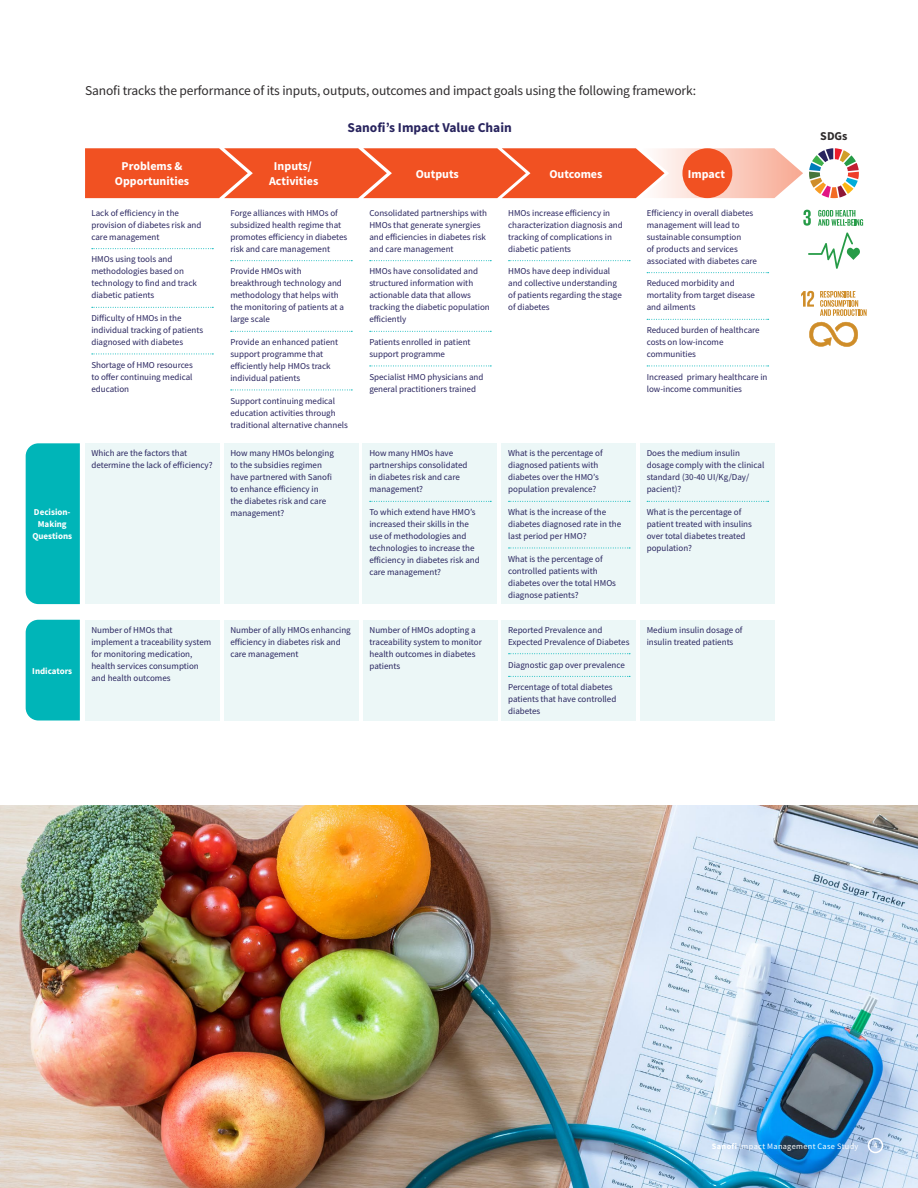
<style>
.page{position:relative;width:918px;height:1188px;background:#fff}
.page>*{position:absolute;margin:0;border:0;box-sizing:border-box;transform-origin:0 0}
.Body_text{font:13.5px "Source Sans Pro";letter-spacing:-.01em;color:#2e2b2c}
.Header_3{font:700 13.5px "Source Sans Pro";color:#28245e}
.Table_headers{font:700 12px/15px "Source Sans Pro";color:#fff;text-align:center}
.Table_headers-2{font:700 12px "Source Sans Pro";color:#2e2b2c}
.Small_body{font:9px/12px "Source Sans Pro";color:#28245e}
.Small_body-2{font:700 9px/12px "Source Sans Pro";color:#fff;text-align:center}
.t1{font:8.25px "Source Sans Pro";letter-spacing:.04em;color:#fff}
.t2{font:600 8.25px "Source Sans Pro";color:#fff}
.s1{font-weight:700}
</style>
<div class="page">
<svg style="left:92px;top:248px;width:121px;height:1px"></svg>
<svg style="left:92px;top:307px;width:121px;height:1px"></svg>
<svg style="left:92px;top:354px;width:121px;height:1px"></svg>
<svg style="left:231px;top:260px;width:121px;height:1px"></svg>
<svg style="left:231px;top:331px;width:121px;height:1px"></svg>
<svg style="left:231px;top:390px;width:121px;height:1px"></svg>
<svg style="left:370px;top:260px;width:121px;height:1px"></svg>
<svg style="left:370px;top:331px;width:121px;height:1px"></svg>
<svg style="left:370px;top:366px;width:121px;height:1px"></svg>
<svg style="left:509px;top:260px;width:121px;height:1px"></svg>
<svg style="left:647px;top:272px;width:122px;height:1px"></svg>
<svg style="left:647px;top:319px;width:122px;height:1px"></svg>
<svg style="left:647px;top:366px;width:122px;height:1px"></svg>
<svg style="left:85px;top:148px;width:718px;height:50px;background:#f36b44"></svg>
<div style="left:26px;top:443px;width:54px;height:161px;background:#00b5b8"></div>
<div style="left:85px;top:443px;width:134px;height:161px;background:#ecf7f7"></div>
<div style="left:224px;top:443px;width:134px;height:161px;background:#ecf7f7"></div>
<div style="left:363px;top:443px;width:134px;height:161px;background:#ecf7f7"></div>
<svg style="left:370px;top:501px;width:121px;height:1px"></svg>
<div style="left:502px;top:443px;width:134px;height:161px;background:#ecf7f7"></div>
<svg style="left:509px;top:501px;width:121px;height:1px"></svg>
<svg style="left:509px;top:548px;width:121px;height:1px"></svg>
<div style="left:640px;top:443px;width:134px;height:161px;background:#ecf7f7"></div>
<svg style="left:647px;top:501px;width:122px;height:1px"></svg>
<div style="left:682px;top:148px;width:50px;height:50px;background:#f15122;border-radius:50%"></div>
<div style="left:26px;top:620px;width:54px;height:101px;background:#00b5b8"></div>
<div style="left:85px;top:620px;width:134px;height:101px;background:#ecf7f7"></div>
<div style="left:224px;top:620px;width:134px;height:101px;background:#ecf7f7"></div>
<div style="left:363px;top:620px;width:134px;height:101px;background:#ecf7f7"></div>
<div style="left:502px;top:620px;width:134px;height:101px;background:#ecf7f7"></div>
<svg style="left:509px;top:653px;width:121px;height:1px"></svg>
<svg style="left:509px;top:676px;width:121px;height:1px"></svg>
<div style="left:640px;top:620px;width:134px;height:101px;background:#ecf7f7"></div>
<svg style="left:809px;top:148px;width:50px;height:50px"></svg>
<svg style="left:808px;top:232px;width:52px;height:37px"></svg>
<svg style="left:803px;top:210px;width:8px;height:16px"></svg>
<svg style="left:818px;top:210px;width:45px;height:16px"></svg>
<svg style="left:809px;top:322px;width:49px;height:25px"></svg>
<svg style="left:801px;top:291px;width:13px;height:16px"></svg>
<svg style="left:820px;top:291px;width:47px;height:25px"></svg>
<img style="left:0;top:806px;width:918px;height:382px">
<div style="left:868px;top:1138px;width:15px;height:15px;border:2px solid #fff;border-radius:50%"></div>
<p class="Small_body-2" style="left:32px;top:506px;width:41px">Decision-<br>Making<br>Questions</p>
<p class="Small_body-2" style="left:32px;top:664px;width:41px">Indicators</p>
<p class="Body_text" style="left:85px;top:82px;width:613px">Sanofi tracks the performance of its inputs, outputs, outcomes and impact goals using the following framework:</p>
<p class="Header_3" style="left:348px;top:118px;width:166px">Sanofi’s Impact Value Chain</p>
<p class="Table_headers" style="left:115px;top:159px;width:76px">Problems &amp;<br>Opportunities</p>
<p class="Small_body" style="left:91px;top:207px;width:112px">Lack of efficiency in the provision of diabetes risk and care management</p>
<p class="Small_body" style="left:91px;top:253px;width:107px">HMOs using tools and methodologies based on technology to find and track diabetic patients</p>
<p class="Small_body" style="left:91px;top:312px;width:113px">Difficulty of HMOs in the individual tracking of patients diagnosed with diabetes</p>
<p class="Small_body" style="left:91px;top:359px;width:103px;text-align:justify">Shortage of HMO resources to offer continuing medical education</p>
<p class="Table_headers" style="left:269px;top:159px;width:51px">Inputs/<br>Activities</p>
<p class="Table_headers" style="left:416px;top:166px;width:45px">Outputs</p>
<p class="Table_headers" style="left:549px;top:166px;width:55px">Outcomes</p>
<p class="Small_body" style="left:230px;top:207px;width:118px">Forge alliances with HMOs of subsidized health regime that promotes efficiency in diabetes risk and care management</p>
<p class="Small_body" style="left:230px;top:265px;width:115px">Provide HMOs with breakthrough technology and methodology that helps with the monitoring of patients at a large scale</p>
<p class="Small_body" style="left:230px;top:336px;width:109px">Provide an enhanced patient support programme that efficiently help HMOs track individual patients</p>
<p class="Small_body" style="left:230px;top:395px;width:119px">Support continuing medical education activities through traditional alternative channels</p>
<p class="Small_body" style="left:369px;top:207px;width:119px">Consolidated partnerships with<br>HMOs that generate synergies and efficiencies in diabetes risk and care management</p>
<p class="Small_body" style="left:369px;top:265px;width:122px">HMOs have consolidated and structured information with actionable data that allows tracking the diabetic population efficiently</p>
<p class="Small_body" style="left:369px;top:336px;width:103px">Patients enrolled in patient support programme</p>
<p class="Small_body" style="left:369px;top:371px;width:116px">Specialist HMO physicians and general practitioners trained</p>
<p class="Small_body" style="left:508px;top:207px;width:116px">HMOs increase efficiency in characterization diagnosis and tracking of complications in diabetic patients</p>
<p class="Small_body" style="left:508px;top:265px;width:115px">HMOs have deep individual and collective understanding of patients regarding the stage of diabetes</p>
<p class="Small_body" style="left:91px;top:447px;width:123px">Which are the factors that determine the lack of efficiency?</p>
<p class="Small_body" style="left:230px;top:447px;width:105px">How many HMOs belonging to the subsidies regimen have partnered with Sanofi to enhance efficiency in<br>the diabetes risk and care management?</p>
<p class="Small_body" style="left:369px;top:447px;width:100px">How many HMOs have partnerships consolidated in diabetes risk and care management?</p>
<p class="Small_body" style="left:369px;top:506px;width:112px">To which extend have HMO’s increased their skills in the use of methodologies and technologies to increase the efficiency in diabetes risk and care management?</p>
<p class="Small_body" style="left:508px;top:447px;width:96px">What is the percentage of diagnosed patients with diabetes over the HMO’s population prevalence?</p>
<p class="Small_body" style="left:508px;top:506px;width:114px">What is the increase of the diabetes diagnosed rate in the last period per HMO?</p>
<p class="Small_body" style="left:508px;top:553px;width:109px">What is the percentage of controlled patients with diabetes over the total HMOs diagnose patients?</p>
<p class="Small_body" style="left:91px;top:624px;width:121px">Number of HMOs that implement a traceability system for monitoring medication, health services consumption and health outcomes</p>
<p class="Small_body" style="left:230px;top:624px;width:122px">Number of ally HMOs enhancing efficiency in diabetes risk and care management</p>
<p class="Small_body" style="left:370px;top:624px;width:114px">Number of HMOs adopting a traceability system to monitor health outcomes in diabetes patients</p>
<p class="Small_body" style="left:508px;top:624px;width:123px">Reported Prevalence and<br>Expected Prevalence of Diabetes</p>
<p class="Small_body" style="left:508px;top:658px;width:118px">Diagnostic gap over prevalence</p>
<p class="Small_body" style="left:508px;top:681px;width:110px">Percentage of total diabetes patients that have controlled diabetes</p>
<p class="Table_headers" style="left:688px;top:166px;width:39px">Impact</p>
<p class="Small_body" style="left:647px;top:207px;width:112px">Efficiency in overall diabetes management will lead to sustainable consumption<br>of products and services associated with diabetes care</p>
<p class="Small_body" style="left:647px;top:277px;width:110px">Reduced morbidity and mortality from target disease and ailments</p>
<p class="Small_body" style="left:647px;top:324px;width:115px">Reduced burden of healthcare costs on low-income communities</p>
<p class="Small_body" style="left:647px;top:371px;width:122px">Increased primary healthcare in low-income communities</p>
<p class="Small_body" style="left:647px;top:447px;width:119px">Does the medium insulin dosage comply with the clinical standard (30-40 UI/Kg/Day/ pacient)?</p>
<p class="Small_body" style="left:647px;top:506px;width:107px">What is the percentage of patient treated with insulins over total diabetes treated population?</p>
<p class="Small_body" style="left:647px;top:624px;width:97px">Medium insulin dosage of insulin treated patients</p>
<p class="Table_headers-2" style="left:820px;top:128px;width:29px">SDGs</p>
<p class="t1" style="left:712px;top:1141px;width:148px"><span class="s1">Sanofi</span> Impact Management Case Study</p>
<p class="t2" style="left:873px;top:1140px;width:6px">4</p>
</div>
